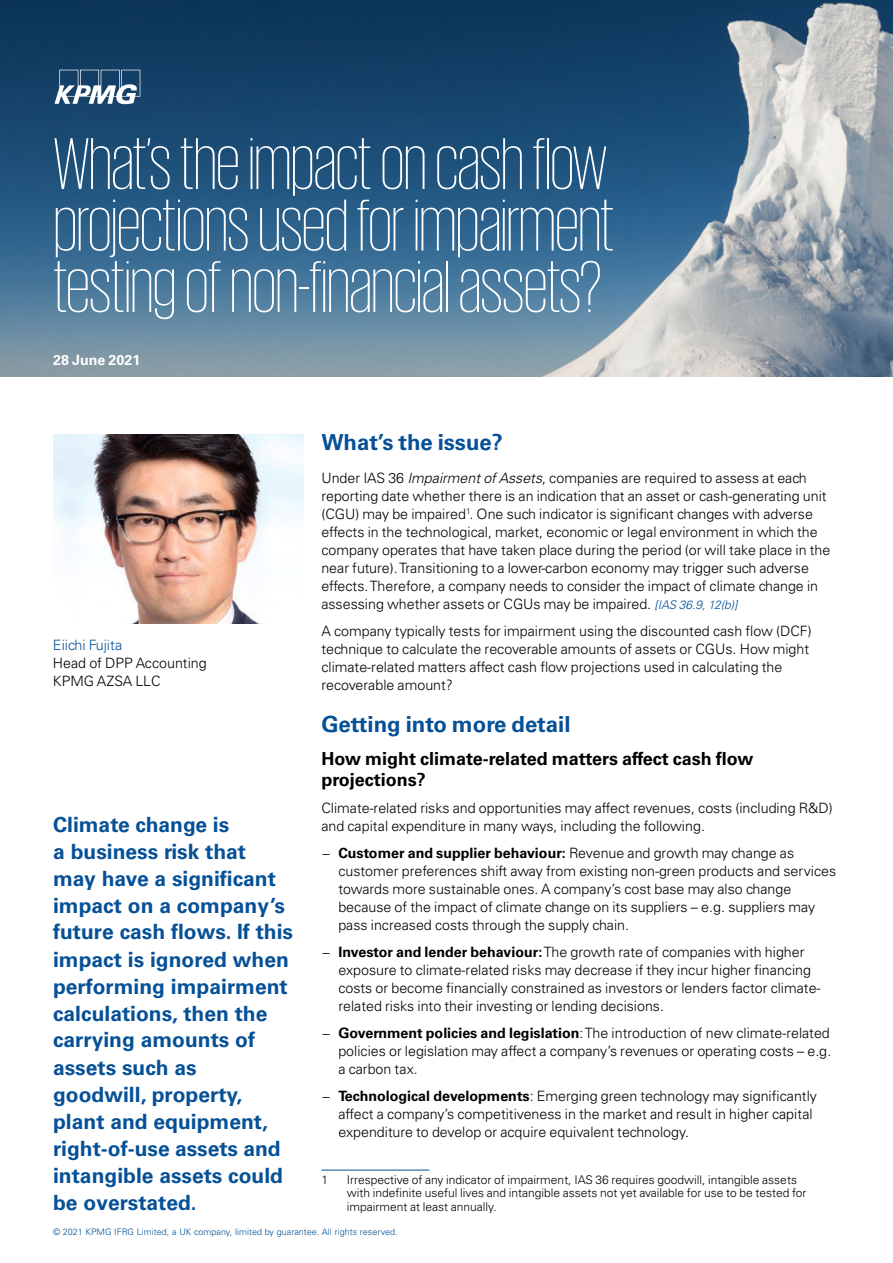
<style>
.page{position:relative;width:893px;height:1263px;background:#fff}
.page>*{position:absolute;margin:0;border:0;box-sizing:border-box;transform-origin:0 0}
.t1{font:200 75px/61.5px "KPMG";letter-spacing:-.01em;color:#fff;text-align:justify}
.t2{font:700 22.2px "Univers LT Std";color:#055097}
.t3{font:700 21px/27px "Univers LT Std";color:#055097}
.t4{font:700 18px/21px "Univers LT Std";color:#000}
.t5{font:300 14.25px/18px "Univers LT Std";color:#000}
.t6{font:300 14.25px "Univers LT Std";color:#055097}
.t7{font:700 14.25px "Univers LT Std";color:#fff}
.t8{font:300 12px/13.5px "Univers LT Std";color:#000}
.t9{font:300 9px "Univers LT Std";color:#055097}
.s1{font-style:italic}
.s2{font-style:italic;font-size:12px;color:#004e98}
.s3{font-weight:700}
</style>
<div class="page">
<img style="left:0;top:0;width:893px;height:376px">
<img style="left:53px;top:434px;width:250px;height:189px">
<svg style="left:55px;top:70px;width:85px;height:34px"></svg>
<hr style="left:321px;top:1170px;width:108px;height:1px;background:#055097">
<h1 class="t1" style="left:53px;top:131px;width:563px">What’s the impact on cash flow projections used for impairment testing of non-financial assets?</h1>
<p class="t7" style="left:53px;top:351px;width:89px">28 June 2021</p>
<p class="t6" style="left:53px;top:636px;width:71px">Eiichi Fujita</p>
<p class="t5" style="left:53px;top:653px;width:155px">Head of DPP Accounting<br>KPMG AZSA LLC</p>
<p class="t3" style="left:53px;top:811px;width:241px">Climate change is<br>a business risk that may have a significant impact on a company’s future cash flows. If this impact is ignored when performing impairment calculations, then the carrying amounts of assets such as goodwill, property, plant and equipment, right-of-use assets and intangible assets could be overstated.</p>
<h2 class="t2" style="left:321px;top:429px;width:183px">What’s the issue?</h2>
<p class="t5" style="left:321px;top:469px;width:511px">Under IAS 36 <span class="s1">Impairment of Assets</span>, companies are required to assess at each reporting date whether there is an indication that an asset or cash-generating unit (CGU) may be impaired<sup>1</sup>. One such indicator is significant changes with adverse effects in the technological, market, economic or legal environment in which the company operates that have taken place during the period (or will take place in the near future). Transitioning to a lower-carbon economy may trigger such adverse effects. Therefore, a company needs to consider the impact of climate change in assessing whether assets or CGUs may be impaired. <span class="s2">[IAS 36.9, 12(b)]</span></p>
<p class="t5" style="left:321px;top:622px;width:492px">A company typically tests for impairment using the discounted cash flow (DCF) technique to calculate the recoverable amounts of assets or CGUs. How might climate-related matters affect cash flow projections used in calculating the recoverable amount?</p>
<h2 class="t2" style="left:321px;top:711px;width:251px">Getting into more detail</h2>
<p class="t4" style="left:321px;top:748px;width:434px">How might climate-related matters affect cash flow projections?</p>
<p class="t5" style="left:321px;top:799px;width:513px">Climate-related risks and opportunities may affect revenues, costs (including R&amp;D) and capital expenditure in many ways, including the following.</p>
<p class="t5" style="left:338px;top:844px;width:499px;text-indent:-17px">− <span class="s3">Customer and supplier behaviour:</span> Revenue and growth may change as customer preferences shift away from existing non-green products and services towards more sustainable ones. A company’s cost base may also change because of the impact of climate change on its suppliers – e.g. suppliers may pass increased costs through the supply chain.</p>
<p class="t5" style="left:338px;top:943px;width:484px;text-indent:-17px">− <span class="s3">Investor and lender behaviour:</span> The growth rate of companies with higher exposure to climate-related risks may decrease if they incur higher financing costs or become financially constrained as investors or lenders factor climate&shy;related risks into their investing or lending decisions.</p>
<p class="t5" style="left:338px;top:1024px;width:495px;text-align:justify;text-indent:-17px">− <span class="s3">Government policies and legislation</span>: The introduction of new climate-related policies or legislation may affect a company’s revenues or operating costs – e.g. a carbon tax.</p>
<p class="t5" style="left:338px;top:1087px;width:480px;text-indent:-17px">− <span class="s3">Technological developments</span>: Emerging green technology may significantly affect a company’s competitiveness in the market and result in higher capital expenditure to develop or acquire equivalent technology.</p>
<p class="t8" style="left:321px;top:1173px;width:8px">1</p>
<p class="t8" style="left:347px;top:1173px;width:461px">Irrespective of any indicator of impairment, IAS 36 requires goodwill, intangible assets with indefinite useful lives and intangible assets not yet available for use to be tested for impairment at least annually.</p>
<p class="t9" style="left:53px;top:1227px;width:346px">© 2021 KPMG IFRG Limited, a UK company, limited by guarantee. All rights reserved.</p>
</div>
